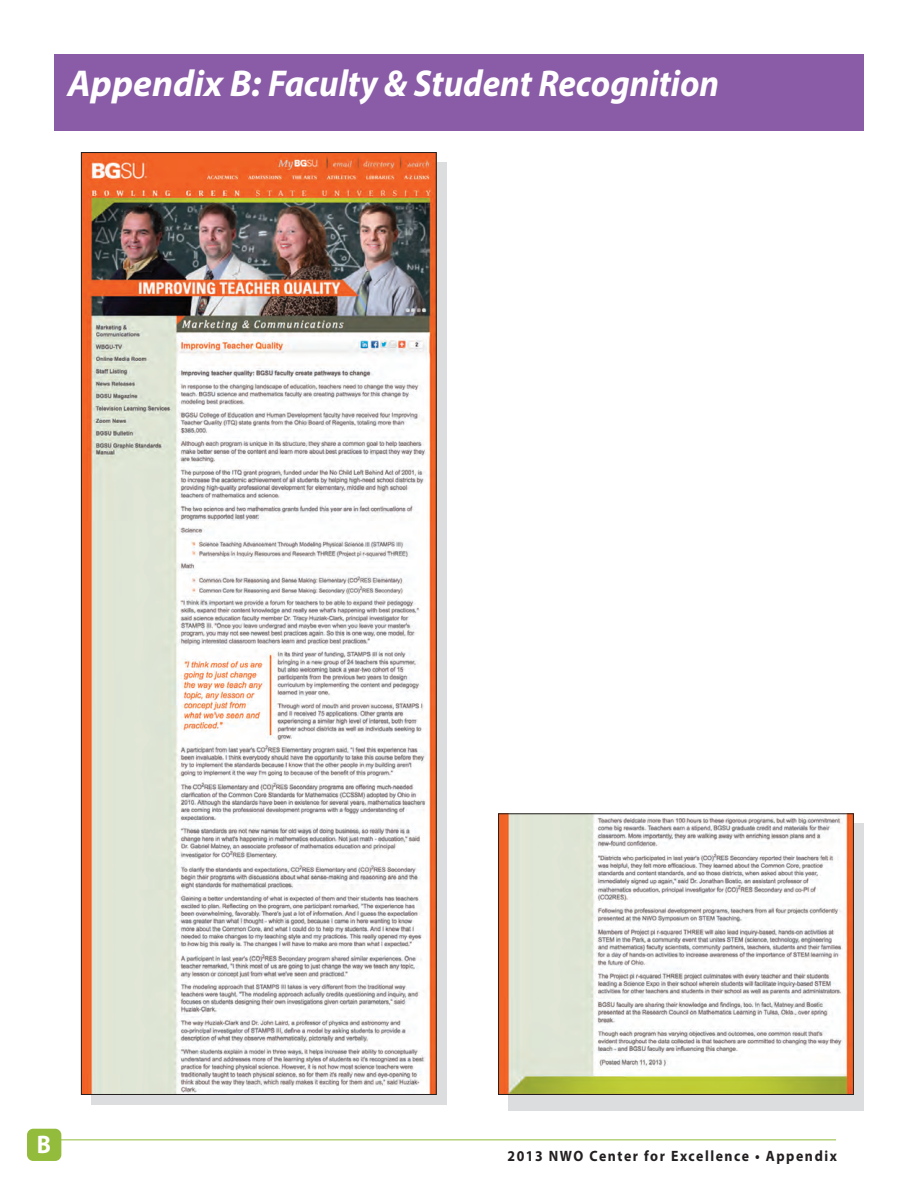
<style>
.page{position:relative;width:918px;height:1188px;background:#fff}
.page>*{position:absolute;margin:0;border:0;box-sizing:border-box;transform-origin:0 0}
.t1{font:italic 700 37.5px "Myriad Pro";color:#fff}
.t2{font:700 25.5px "Myriad Pro";color:#fff;scale:.92 1}
.t3{font:700 15px "Myriad Pro";letter-spacing:.115em;color:#231f20;scale:.92 1}
</style>
<div class="page">
<hr style="left:55px;top:1139px;width:781px;height:1px;background:#93bc3d">
<div style="left:27px;top:1129px;width:34px;height:32px;background:#93bc3d;border-radius:6px"></div>
<svg style="left:91px;top:162px;width:356px;height:942px;background:#d2bfb8"></svg>
<img style="left:83px;top:154px;width:352px;height:939px">
<div style="left:508px;top:824px;width:356px;height:287px;background:#dcdddf"></div>
<img style="left:500px;top:815px;width:352px;height:278px">
<div style="left:498px;top:813px;width:356px;height:282px;border:1px solid #231f20"></div>
<div style="left:54px;top:54px;width:810px;height:77px;background:#8a5ba6"></div>
<p class="t1" style="left:68px;top:69px;width:653px">Appendix B: Faculty &amp; Student Recognition</p>
<p class="t2" style="left:37px;top:1135px;width:17px">B</p>
<p class="t3" style="left:507px;top:1150px;width:360px">2013 NWO Center for Excellence • Appendix</p>
</div>
